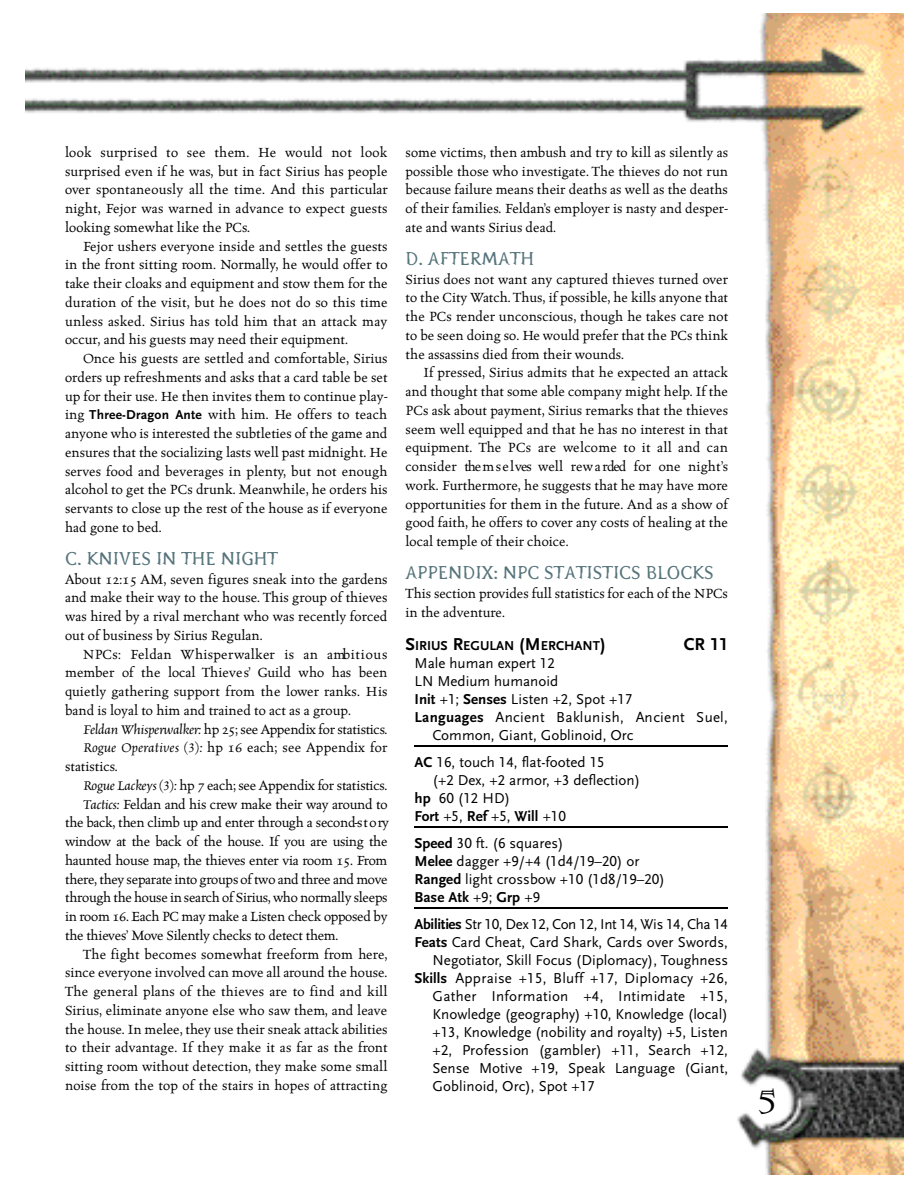
<style>
.page{position:relative;width:918px;height:1188px;background:#fff}
.page>*{position:absolute;margin:0;border:0;box-sizing:border-box;transform-origin:0 0}
.t1{font:34.5px "Alchemy Gold A24";color:#000}
.t2{font:18px "Pterra dactyl";color:#56747b}
.t3{font:700 18px "Scala Sans LF";color:#000}
.t4{font:15px/18.8px "Celestia Antiqua";color:#000;text-align:justify}
.t5{font:15px/18px "Scala Sans LF";color:#000}
.t6{font:15px "Celestia Antiqua";letter-spacing:-.02em;color:#000}
.t7{font:15px "Celestia Antiqua";letter-spacing:-.025em;color:#000}
.t8{font:15px "Scala Sans LF";letter-spacing:-.02em;color:#000}
.t9{font:15px "Scala Sans LF";letter-spacing:.02em;color:#000}
.t10{font:700 15px "Scala Sans LF";letter-spacing:.005em;color:#000}
.t11{font:700 13.5px "Scala Sans LF";color:#000}
.s1{font-family:"Scala Sans LF";font-weight:700;font-size:13.5px}
.s2{font-weight:500;font-style:italic}
.s3{font-size:18px}
.s4{font-weight:700}
.s5{font-weight:400}
</style>
<div class="page">
<img style="left:26px;top:14px;width:877px;height:1161px">
<hr style="left:415px;top:746px;width:313px;height:1px;background:#000">
<hr style="left:415px;top:826px;width:313px;height:2px;background:#000">
<hr style="left:415px;top:908px;width:313px;height:1px;background:#000">
<p class="t4" style="left:65px;top:144px;width:324px">look surprised to see them. He would not look surprised even if he was, but in fact Sirius has people over spontaneously all the time. And this particular night, Fejor was warned in advance to expect guests looking somewhat like the PCs.</p>
<p class="t4" style="left:65px;top:237px;width:324px;text-indent:18px">Fejor ushers everyone inside and settles the guests in the front sitting room. Normally, he would offer to take their cloaks and equipment and stow them for the duration of the visit, but he does not do so this time unless asked. Sirius has told him that an attack may occur, and his guests may need their equipment.</p>
<p class="t4" style="left:65px;top:350px;width:324px;text-indent:18px">Once his guests are settled and comfortable, Sirius orders up refreshments and asks that a card table be set up for their use. He then invites them to continue play&shy;ing <span class="s1">Three-Dragon Ante</span> with him. He offers to teach anyone who is interested the subtleties of the game and ensures that the socializing lasts well past midnight. He serves food and beverages in plenty, but not enough alcohol to get the PCs drunk. Meanwhile, he orders his servants to close up the rest of the house as if everyone had gone to bed.</p>
<p class="t2" style="left:65px;top:552px;width:214px">C. KNIVES IN THE NIGHT</p>
<p class="t4" style="left:65px;top:570px;width:324px">About 12:15 AM, seven figures sneak into the gardens and make their way to the house. This group of thieves was hired by a rival merchant who was recently forced out of business by Sirius Regulan.</p>
<p class="t4" style="left:65px;top:645px;width:324px;text-indent:18px">NPCs: Feldan W h i s p e rwalker is an amb i t i o u s m e mber of the local T h ie ve s’ Guild who has been quietly gathering support from the lower ranks. His band is loyal to him and trained to act as a group.</p>
<p class="t7" style="left:83px;top:722px;width:306px"><span class="s2">Feldan Whisperwalker:</span> hp 25; see Appendix for statistics.</p>
<p class="t4" style="left:83px;top:739px;width:306px"><span class="s2">Rogue Operatives (3):</span> hp 16 each; see Appendix for</p>
<p class="t4" style="left:65px;top:758px;width:54px">statistics.</p>
<p class="t6" style="left:83px;top:779px;width:306px"><span class="s2">Rogue Lackeys (3):</span> hp 7 each; see Appendix for statistics.</p>
<p class="t6" style="left:83px;top:797px;width:306px"><span class="s2">T a ctics:</span> Feldan and his crew make their way around to</p>
<p class="t6" style="left:65px;top:816px;width:325px">the back, then climb up and enter through a second-s t o ry</p>
<p class="t7" style="left:65px;top:835px;width:324px">w in d ow at the back of the house. If you are using the</p>
<p class="t7" style="left:65px;top:854px;width:324px">h a u nted house map, the thieves enter via room 15. Fro m</p>
<p class="t7" style="left:65px;top:872px;width:324px">the re, they separate into groups of two and three and move</p>
<p class="t6" style="left:65px;top:891px;width:324px">th rough the house insearch of Sir iu s, who normally sleeps</p>
<p class="t6" style="left:65px;top:910px;width:324px">in room 16. Each PC may make a Listen check opposed by</p>
<p class="t6" style="left:65px;top:929px;width:275px">the thieve s’ Move Sile ntly checks to detect the m .</p>
<p class="t4" style="left:83px;top:945px;width:306px">The fight becomes somewhat freeform from here,</p>
<p class="t4" style="left:65px;top:964px;width:324px">since everyone involved can move all around the house.</p>
<p class="t4" style="left:65px;top:983px;width:324px">The general plans of the thieves are to find and kill</p>
<p class="t4" style="left:65px;top:1002px;width:324px">Sirius, eliminate anyone else who saw them, and leave</p>
<p class="t4" style="left:65px;top:1020px;width:324px">the house. In melee, they use their sneak attack abilities</p>
<p class="t4" style="left:65px;top:1039px;width:324px">to their advantage. If they make it as far as the front</p>
<p class="t4" style="left:65px;top:1058px;width:324px">sitting room without detection, they make some small</p>
<p class="t4" style="left:65px;top:1077px;width:324px">noise from the top of the stairs in hopes of attracting</p>
<p class="t4" style="left:406px;top:144px;width:324px">some victims, then ambush and try to kill as silently as possible those who investigate. The thieves do not run because failure means their deaths as well as the deaths of their families. Feldan’s employer is nasty and desper&shy;ate and wants Sirius dead.</p>
<p class="t2" style="left:406px;top:252px;width:130px">D. AFTERMATH</p>
<p class="t4" style="left:406px;top:270px;width:324px">Sirius does not want any captured thieves turned over to the City Watch. Thus, if possible, he kills anyone that the PCs render unconscious, though he takes care not to be seen doing so. He would prefer that the PCs think the assassins died from their wounds.</p>
<p class="t4" style="left:406px;top:364px;width:324px;text-indent:18px">If pressed, Sirius admits that he expected an attack and thought that some able company might help. If the PCs ask about payment, Sirius remarks that the thieves seem well equipped and that he has no interest in that equipment. The PCs are welcome to it all and can consider the m s e l ves well rew a rded for one night’s work. Furthermore, he suggests that he may have more opportunities for them in the future. And as a show of good faith, he offers to cover any costs of healing at the local temple of their choice.</p>
<p class="t2" style="left:406px;top:566px;width:310px">APPENDIX: NPC STATISTICS BLOCKS</p>
<p class="t4" style="left:406px;top:585px;width:324px">This section provides full statistics for each of the NPCs in the adventure.</p>
<p class="t11" style="left:406px;top:639px;width:201px"><span class="s3">S</span>IRIUS <span class="s3">R</span>EGULAN <span class="s3">(M</span>ERCHANT<span class="s3">)</span></p>
<p class="t3" style="left:684px;top:636px;width:46px">CR 11</p>
<p class="t5" style="left:415px;top:655px;width:142px">Male human expert 12</p>
<p class="t5" style="left:415px;top:673px;width:145px">LN Medium humanoid</p>
<p class="t5" style="left:415px;top:691px;width:219px"><span class="s4">Init</span> +1; <span class="s4">Senses</span> Listen +2, Spot +17</p>
<p class="t5" style="left:415px;top:709px;width:315px"><span class="s4">L a n g u a g e s</span> Ancient Baklunish, Ancient Suel,</p>
<p class="t5" style="left:433px;top:727px;width:202px">Common, Giant, Goblinoid, Orc</p>
<p class="t5" style="left:415px;top:754px;width:192px"><span class="s4">AC</span> 16, touch 14, flat-footed 15</p>
<p class="t5" style="left:433px;top:772px;width:209px">(+2 Dex, +2 armor, +3 deflection)</p>
<p class="t5" style="left:415px;top:790px;width:97px"><span class="s4">hp</span> 60 (12 HD)</p>
<p class="t10" style="left:415px;top:809px;width:153px">Fort <span class="s5">+5,</span> Ref <span class="s5">+5,</span> Will <span class="s5">+10</span></p>
<p class="t5" style="left:415px;top:835px;width:252px"><span class="s4">Speed</span> 30 ft. (6 squares)<br><span class="s4">Melee</span> dagger +9/+4 (1d4/19–20) or<br><span class="s4">Ranged</span> light crossbow +10 (1d8/19–20)<br><span class="s4">Base Atk</span> +9; <span class="s4">Grp</span> +9</p>
<p class="t8" style="left:415px;top:917px;width:315px"><span class="s4">Abilities</span> Str 10, Dex 12, Con 12, Int 14, Wis 14, Cha 14</p>
<p class="t5" style="left:415px;top:934px;width:315px"><span class="s4">Feats</span> Card Cheat, Card Shark, Cards over Swords,</p>
<p class="t5" style="left:433px;top:952px;width:297px">Negotiator, Skill Focus (Diplomacy), Toughness</p>
<p class="t5" style="left:415px;top:970px;width:315px"><span class="s4">Skills</span> Appraise +15, Bluff +17, Diplomacy +26,</p>
<p class="t9" style="left:433px;top:989px;width:297px">Gather Information +4, Intimidate +15,</p>
<p class="t5" style="left:433px;top:1006px;width:297px">Knowledge (geography) +10, Knowledge (local)</p>
<p class="t5" style="left:433px;top:1024px;width:297px">+13, Knowledge (nobility and royalty) +5, Listen</p>
<p class="t5" style="left:433px;top:1042px;width:297px">+2, Profession (gambler) +11, Search +12,</p>
<p class="t5" style="left:433px;top:1060px;width:297px">Sense Motive +19, Speak Language (Giant,</p>
<p class="t5" style="left:433px;top:1078px;width:164px">Goblinoid, Orc), Spot +17</p>
<h1 class="t1" style="left:756px;top:1084px;width:22px">5</h1>
</div>
